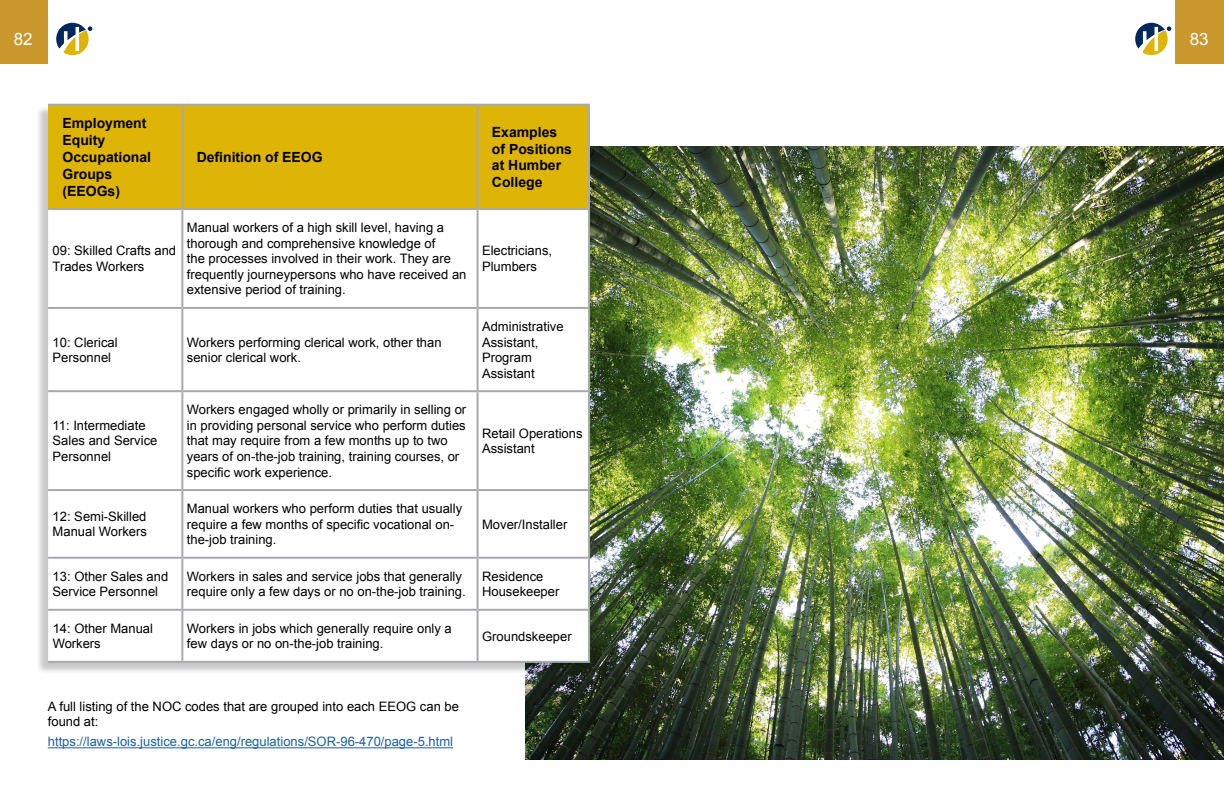
<style>
.page{position:relative;width:1224px;height:792px;background:#fff}
.page>*{position:absolute;margin:0;border:0;box-sizing:border-box;transform-origin:0 0}
.t1{font:17px "Arial";color:#fff}
.t2{font:700 14px/16.8px "Arial";color:#000}
.t3{font:13px/15.6px "Arial";color:#000}
.t4{font:13px "Arial";color:#215e9e}
</style>
<div class="page">
<img style="left:526px;top:147px;width:698px;height:612px">
<div style="left:1176px;top:0;width:48px;height:64px;background:#c9972c"></div>
<svg style="left:1135px;top:23px;width:36px;height:32px"></svg>
<div style="left:0;top:0;width:48px;height:64px;background:#c9972c"></div>
<svg style="left:56px;top:23px;width:36px;height:32px"></svg>
<div style="left:35px;top:105px;width:553px;height:570px;background:#000;opacity:.22"></div>
<div style="left:48px;top:105px;width:134px;height:104px;background:#deb407"></div>
<div style="left:183px;top:106px;width:405px;height:102px;background:#deb407"></div>
<svg style="left:48px;top:210px;width:540px;height:451px"></svg>
<hr style="left:48px;top:104px;width:134px;height:2px;background:#a7a9ac">
<hr style="left:182px;top:104px;width:296px;height:2px;background:#a7a9ac">
<hr style="left:181px;top:106px;width:2px;height:102px;background:#a7a9ac">
<hr style="left:478px;top:104px;width:112px;height:2px;background:#a7a9ac">
<hr style="left:477px;top:106px;width:2px;height:102px;background:#a7a9ac">
<hr style="left:588px;top:106px;width:2px;height:102px;background:#a7a9ac">
<hr style="left:48px;top:208px;width:134px;height:2px;background:#a7a9ac">
<hr style="left:182px;top:208px;width:296px;height:2px;background:#a7a9ac">
<hr style="left:181px;top:210px;width:2px;height:97px;background:#a7a9ac">
<hr style="left:478px;top:208px;width:112px;height:2px;background:#a7a9ac">
<hr style="left:477px;top:210px;width:2px;height:97px;background:#a7a9ac">
<hr style="left:588px;top:210px;width:2px;height:97px;background:#a7a9ac">
<hr style="left:48px;top:307px;width:134px;height:2px;background:#a7a9ac">
<hr style="left:182px;top:307px;width:296px;height:2px;background:#a7a9ac">
<hr style="left:181px;top:309px;width:2px;height:81px;background:#a7a9ac">
<hr style="left:478px;top:307px;width:112px;height:2px;background:#a7a9ac">
<hr style="left:477px;top:309px;width:2px;height:81px;background:#a7a9ac">
<hr style="left:588px;top:309px;width:2px;height:81px;background:#a7a9ac">
<hr style="left:48px;top:390px;width:134px;height:2px;background:#a7a9ac">
<hr style="left:182px;top:390px;width:296px;height:2px;background:#a7a9ac">
<hr style="left:181px;top:392px;width:2px;height:97px;background:#a7a9ac">
<hr style="left:478px;top:390px;width:112px;height:2px;background:#a7a9ac">
<hr style="left:477px;top:392px;width:2px;height:97px;background:#a7a9ac">
<hr style="left:588px;top:392px;width:2px;height:97px;background:#a7a9ac">
<hr style="left:48px;top:489px;width:134px;height:2px;background:#a7a9ac">
<hr style="left:182px;top:489px;width:296px;height:2px;background:#a7a9ac">
<hr style="left:181px;top:491px;width:2px;height:66px;background:#a7a9ac">
<hr style="left:478px;top:489px;width:112px;height:2px;background:#a7a9ac">
<hr style="left:477px;top:491px;width:2px;height:66px;background:#a7a9ac">
<hr style="left:588px;top:491px;width:2px;height:66px;background:#a7a9ac">
<hr style="left:48px;top:557px;width:134px;height:2px;background:#a7a9ac">
<hr style="left:182px;top:557px;width:296px;height:2px;background:#a7a9ac">
<hr style="left:181px;top:559px;width:2px;height:50px;background:#a7a9ac">
<hr style="left:478px;top:557px;width:112px;height:2px;background:#a7a9ac">
<hr style="left:477px;top:559px;width:2px;height:50px;background:#a7a9ac">
<hr style="left:588px;top:559px;width:2px;height:50px;background:#a7a9ac">
<hr style="left:48px;top:609px;width:134px;height:2px;background:#a7a9ac">
<hr style="left:182px;top:609px;width:296px;height:2px;background:#a7a9ac">
<hr style="left:181px;top:611px;width:2px;height:50px;background:#a7a9ac">
<hr style="left:478px;top:609px;width:112px;height:2px;background:#a7a9ac">
<hr style="left:477px;top:611px;width:2px;height:50px;background:#a7a9ac">
<hr style="left:588px;top:611px;width:2px;height:50px;background:#a7a9ac">
<hr style="left:48px;top:661px;width:134px;height:2px;background:#a7a9ac">
<hr style="left:182px;top:661px;width:296px;height:2px;background:#a7a9ac">
<hr style="left:478px;top:661px;width:112px;height:2px;background:#a7a9ac">
<hr style="left:48px;top:747px;width:405px;height:1px;background:#215e9e">
<h1 class="t1" style="left:14px;top:28px;width:20px">82</h1>
<h1 class="t1" style="left:1190px;top:28px;width:20px">83</h1>
<p class="t2" style="left:63px;top:116px;width:90px">Employment<br>Equity<br>Occupational<br>Groups (EEOGs)</p>
<p class="t3" style="left:53px;top:243px;width:125px">09: Skilled Crafts and<br>Trades Workers</p>
<p class="t2" style="left:197px;top:149px;width:128px">Definition of EEOG</p>
<p class="t3" style="left:187px;top:220px;width:281px">Manual workers of a high skill level, having a thorough and comprehensive knowledge of<br>the processes involved in their work. They are frequently journeypersons who have received an extensive period of training.</p>
<p class="t3" style="left:53px;top:334px;width:67px">10: Clerical<br>Personnel</p>
<p class="t3" style="left:187px;top:334px;width:256px">Workers performing clerical work, other than senior clerical work.</p>
<p class="t3" style="left:53px;top:418px;width:106px">11: Intermediate<br>Sales and Service<br>Personnel</p>
<p class="t3" style="left:187px;top:402px;width:281px">Workers engaged wholly or primarily in selling or in providing personal service who perform duties that may require from a few months up to two years of on-the-job training, training courses, or specific work experience.</p>
<p class="t3" style="left:53px;top:509px;width:96px">12: Semi-Skilled<br>Manual Workers</p>
<p class="t3" style="left:187px;top:501px;width:277px">Manual workers who perform duties that usually require a few months of specific vocational on&shy;the-job training.</p>
<p class="t2" style="left:492px;top:124px;width:82px">Examples of Positions at Humber<br>College</p>
<p class="t3" style="left:482px;top:243px;width:72px">Electricians,<br>Plumbers</p>
<p class="t3" style="left:482px;top:319px;width:83px">Administrative<br>Assistant,<br>Program<br>Assistant</p>
<p class="t3" style="left:482px;top:425px;width:102px">Retail Operations<br>Assistant</p>
<p class="t3" style="left:482px;top:516px;width:87px">Mover/Installer</p>
<p class="t3" style="left:53px;top:568px;width:117px">13: Other Sales and<br>Service Personnel</p>
<p class="t3" style="left:187px;top:568px;width:280px">Workers in sales and service jobs that generally require only a few days or no on-the-job training.</p>
<p class="t3" style="left:482px;top:568px;width:79px">Residence<br>Housekeeper</p>
<p class="t3" style="left:53px;top:621px;width:102px">14: Other Manual<br>Workers</p>
<p class="t3" style="left:187px;top:621px;width:266px">Workers in jobs which generally require only a few days or no on-the-job training.</p>
<p class="t3" style="left:482px;top:628px;width:91px">Groundskeeper</p>
<p class="t3" style="left:48px;top:699px;width:413px">A full listing of the NOC codes that are grouped into each EEOG can be found at:</p>
<p class="t4" style="left:48px;top:733px;width:407px">https://laws-lois.justice.gc.ca/eng/regulations/SOR-96-470/page-5.html</p>
</div>
